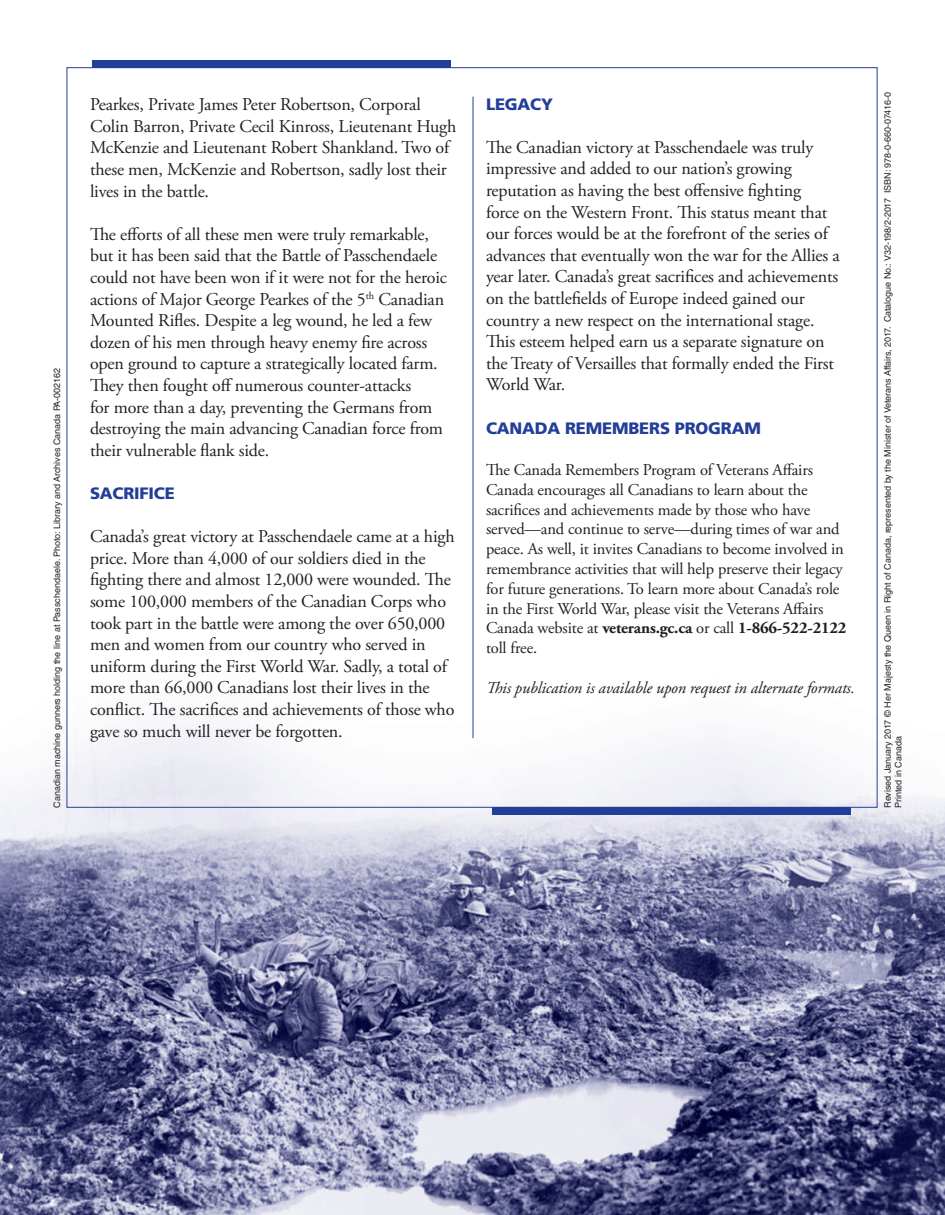
<style>
.page{position:relative;width:945px;height:1215px;background:#fff}
.page>*{position:absolute;margin:0;border:0;box-sizing:border-box;transform-origin:0 0}
.t1{font:18px/21.6px "Adobe Garamond Pro";letter-spacing:-.01em;color:#231f20}
.t2{font:16.5px/19.8px "Adobe Garamond Pro";letter-spacing:-.01em;color:#231f20}
.t3{font:italic 16.5px "Adobe Garamond Pro";letter-spacing:-.01em;color:#231f20}
.t4{font:900 16.5px "Frutiger LT Std";letter-spacing:-.01em;color:#233e98}
.t5{font:9px "Helvetica LT Std";color:#231f20}
.s1{font-weight:700}
</style>
<div class="page">
<img style="left:0;top:60px;width:945px;height:1155px">
<div style="left:92px;top:60px;width:358px;height:8px;background:#233e98"></div>
<div style="left:493px;top:808px;width:358px;height:7px;background:#233e98"></div>
<hr style="left:473px;top:97px;width:1px;height:641px;background:#233e98">
<p class="t5" style="left:52px;top:808px;width:441px;rotate:-90deg">Canadian machine gunners holding the line at Passchendaele. Photo: Library and Archives Canada PA-002162</p>
<p class="t1" style="left:90px;top:94px;width:368px">Pearkes, Private James Peter Robertson, Corporal Colin Barron, Private Cecil Kinross, Lieutenant Hugh McKenzie and Lieutenant Robert Shankland. Two of these men, McKenzie and Robertson, sadly lost their lives in the battle.</p>
<p class="t1" style="left:90px;top:224px;width:359px">The efforts of all these men were truly remarkable, but it has been said that the Battle of Passchendaele could not have been won if it were not for the heroic actions of Major George Pearkes of the 5<sup>th</sup> Canadian Mounted Rifles. Despite a leg wound, he led a few dozen of his men through heavy enemy fire across open ground to capture a strategically located farm.<br>They then fought off numerous counter-attacks<br>for more than a day, preventing the Germans from destroying the main advancing Canadian force from their vulnerable flank side.</p>
<p class="t4" style="left:90px;top:483px;width:86px">SACRIFICE</p>
<p class="t1" style="left:90px;top:526px;width:366px">Canada’s great victory at Passchendaele came at a high price. More than 4,000 of our soldiers died in the fighting there and almost 12,000 were wounded. The some 100,000 members of the Canadian Corps who took part in the battle were among the over 650,000 men and women from our country who served in uniform during the First World War. Sadly, a total of more than 66,000 Canadians lost their lives in the conflict. The sacrifices and achievements of those who gave so much will never be forgotten.</p>
<p class="t4" style="left:486px;top:94px;width:69px">LEGACY</p>
<p class="t1" style="left:486px;top:137px;width:355px">The Canadian victory at Passchendaele was truly impressive and added to our nation’s growing reputation as having the best offensive fighting<br>force on the Western Front. This status meant that our forces would be at the forefront of the series of advances that eventually won the war for the Allies a year later. Canada’s great sacrifices and achievements on the battlefields of Europe indeed gained our country a new respect on the international stage.<br>This esteem helped earn us a separate signature on the Treaty of Versailles that formally ended the First World War.</p>
<p class="t4" style="left:486px;top:418px;width:276px">CANADA REMEMBERS PROGRAM</p>
<p class="t2" style="left:486px;top:461px;width:362px">The Canada Remembers Program of Veterans Affairs Canada encourages all Canadians to learn about the sacrifices and achievements made by those who have served—and continue to serve—during times of war and peace. As well, it invites Canadians to become involved in remembrance activities that will help preserve their legacy for future generations. To learn more about Canada’s role in the First World War, please visit the Veterans Affairs Canada website at <span class="s1">veterans.gc.ca</span> or call <span class="s1">1-866-522-2122 </span>toll free.</p>
<p class="t3" style="left:486px;top:678px;width:370px">This publication is available upon request in alternate formats.</p>
<p class="t5" style="left:882px;top:808px;width:717px;rotate:-90deg">Revised January 2017 © Her Majesty the Queen in Right of Canada, represented by the Minister of Veterans Affairs, 2017. Catalogue No.: V32-198/2-2017 ISBN: 978-0-660-07416-0</p>
<p class="t5" style="left:893px;top:808px;width:73px;rotate:-90deg">Printed in Canada</p>
</div>
